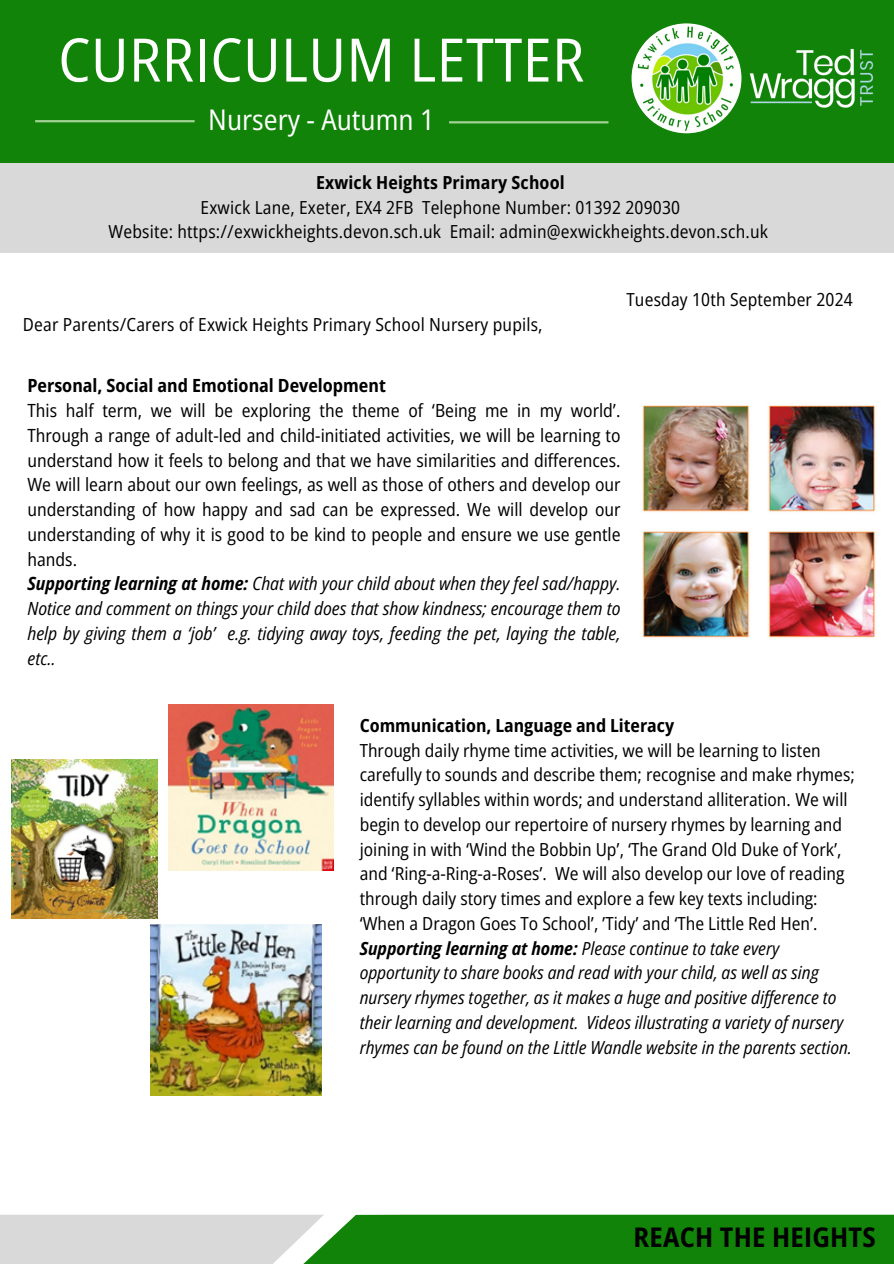
<style>
.page{position:relative;width:894px;height:1264px;background:#fff}
.page>*{position:absolute;margin:0;border:0;box-sizing:border-box;transform-origin:0 0}
.t1{font:semi-condensed 60px "Open Sans";letter-spacing:.01em;color:#fff}
.t2{font:semi-condensed 28.5px "Open Sans";color:#fff}
.t3{font:700 semi-condensed 27px "Open Sans";letter-spacing:.01em;color:#000}
.t4{font:semi-condensed 18.15px/24.8px "Open Sans";color:#000;text-align:justify}
.t5{font:italic semi-condensed 18.15px/24.8px "Open Sans";color:#000;text-align:justify}
.t6{font:700 semi-condensed 18.15px "Open Sans";color:#000}
.t7{font:semi-condensed 18px/24.8px "Open Sans";color:#000}
.t8{font:italic semi-condensed 18px/24.8px "Open Sans";color:#000}
.t9{font:700 semi-condensed 18px "Open Sans";color:#000}
.s1{font-weight:700}
</style>
<div class="page">
<div style="left:0;top:90px;width:893px;height:163px;background:#d9d9d9"></div>
<div style="left:0;top:0;width:893px;height:163px;background:#118308"></div>
<img style="left:631px;top:23px;width:110px;height:110px;border-radius:50%">
<img style="left:749px;top:48px;width:125px;height:60px">
<div style="left:213px;top:1214px;width:680px;height:49px;background:#118308"></div>
<div style="left:0;top:1214px;width:324px;height:49px;background:#d9d9d9"></div>
<hr style="left:35px;top:120px;width:159px;height:2px;background:#a3d195">
<hr style="left:449px;top:121px;width:159px;height:2px;background:#a3d195">
<img style="left:642px;top:405px;width:234px;height:233px">
<img style="left:11px;top:759px;width:146px;height:159px">
<img style="left:168px;top:704px;width:166px;height:166px">
<img style="left:151px;top:924px;width:171px;height:171px">
<p class="t1" style="left:58px;top:17px;width:527px">CURRICULUM LETTER</p>
<p class="t2" style="left:208px;top:99px;width:227px">Nursery - Autumn 1</p>
<p class="t9" style="left:316px;top:169px;width:250px">Exwick Heights Primary School</p>
<p class="t7" style="left:200px;top:194px;width:481px">Exwick Lane, Exeter, EX4 2FB Telephone Number: 01392 209030</p>
<p class="t7" style="left:109px;top:219px;width:660px">Website: https://exwickheights.devon.sch.uk Email: admin@exwickheights.devon.sch.uk</p>
<p class="t7" style="left:23px;top:311px;width:521px">Dear Parents/Carers of Exwick Heights Primary School Nursery pupils,</p>
<p class="t7" style="left:626px;top:287px;width:228px">Tuesday 10th September 2024</p>
<p class="t6" style="left:27px;top:373px;width:360px">Personal, Social and Emotional Development</p>
<p class="t4" style="left:27px;top:397px;width:594px">This half term, we will be exploring the theme of ‘Being me in my world’.<br>Through a range of adult-led and child-initiated activities, we will be learning to understand how it feels to belong and that we have similarities and differences.<br>We will learn about our own feelings, as well as those of others and develop our understanding of how happy and sad can be expressed. We will develop our understanding of why it is good to be kind to people and ensure we use gentle hands.</p>
<p class="t5" style="left:27px;top:571px;width:594px"><span class="s1">Supporting learning at home:</span> Chat with your child about when they feel sad/happy.<br>Notice and comment on things your child does that show kindness; encourage them to help by giving them a ‘job’ e.g. tidying away toys, feeding the pet, laying the table, etc..</p>
<p class="t9" style="left:359px;top:712px;width:316px">Communication, Language and Literacy</p>
<p class="t7" style="left:359px;top:737px;width:496px">Through daily rhyme time activities, we will be learning to listen carefully to sounds and describe them; recognise and make rhymes; identify syllables within words; and understand alliteration. We will begin to develop our repertoire of nursery rhymes by learning and joining in with ‘Wind the Bobbin Up’, ‘The Grand Old Duke of York’, and ‘Ring-a-Ring-a-Roses’. We will also develop our love of reading through daily story times and explore a few key texts including: ‘When a Dragon Goes To School’, ’Tidy’ and ‘The Little Red Hen’.</p>
<h2 class="t8" style="left:359px;top:935px;width:493px"><span class="s1">Supporting learning at home:</span> Please continue to take every opportunity to share books and read with your child, as well as sing nursery rhymes together, as it makes a huge and positive difference to their learning and development. Videos illustrating a variety of nursery rhymes can be found on the Little Wandle website in the parents section.</h2>
<p class="t3" style="left:633px;top:1218px;width:244px">REACH THE HEIGHTS</p>
</div>
